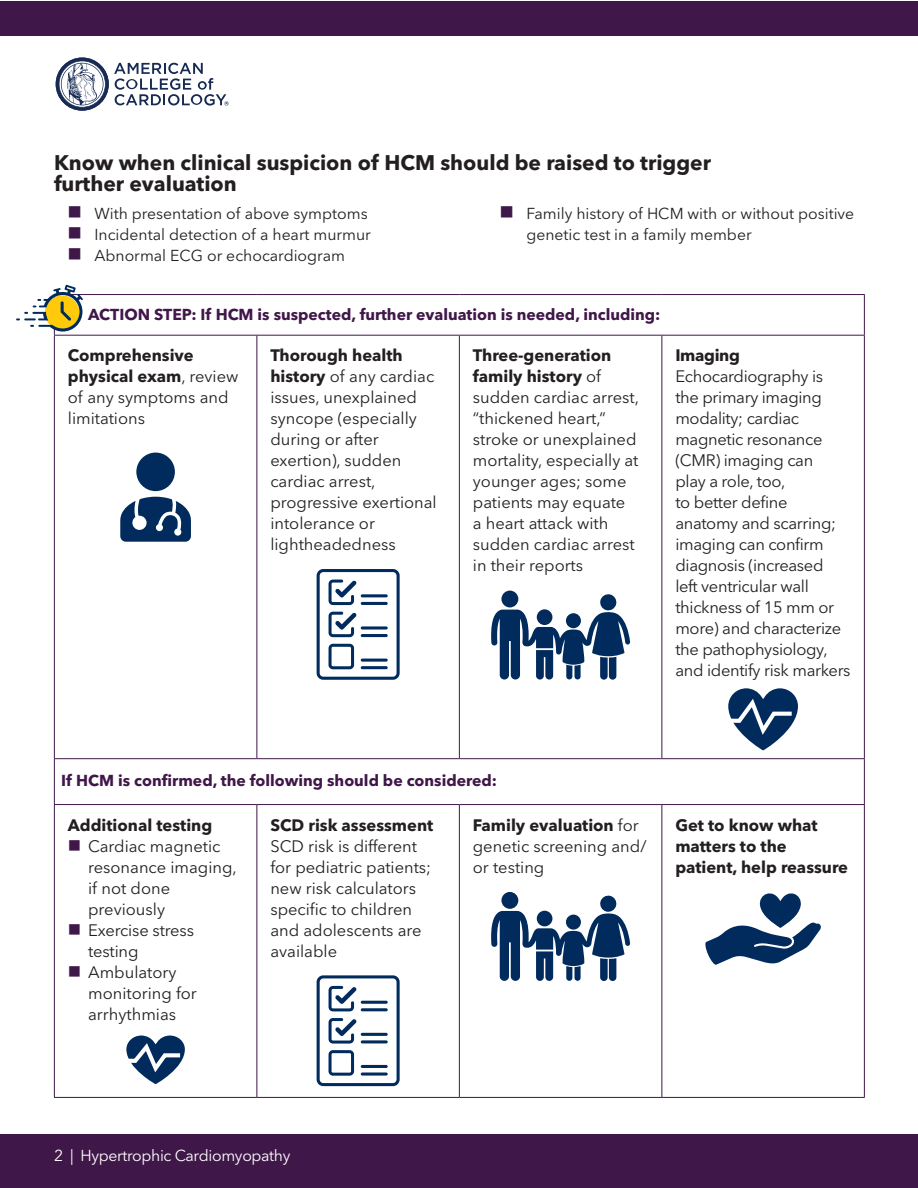
<style>
.page{position:relative;width:918px;height:1188px;background:#fff}
.page>*{position:absolute;margin:0;border:0;box-sizing:border-box;transform-origin:0 0}
.t1{font:700 21px/21px "Avenir Next World";color:#231f20}
.t2{font:16.5px/21px "Avenir Next World";color:#231f20}
.t3{font:16.5px/21px "Avenir Next World";letter-spacing:-.02em;color:#231f20}
.t4{font:700 16.5px/21px "Avenir Next World";color:#231f20}
.t5{font:700 16.5px "Avenir Next World";letter-spacing:-.02em;color:#231f20}
.t6{font:15.75px/21px "Avenir Next World";color:#231f20}
.t7{font:700 15.75px "Avenir Next World";color:#401749}
.t8{font:15.75px "Avenir Next World";letter-spacing:-.02em;color:#fff}
.s1{font-weight:700}
</style>
<div class="page">
<div style="left:0;top:1px;width:918px;height:35px;background:#401749"></div>
<svg style="left:54px;top:56px;width:56px;height:56px"></svg>
<svg style="left:56px;top:58px;width:173px;height:53px"></svg>
<div style="left:0;top:1134px;width:918px;height:54px;background:#401749"></div>
<hr style="left:54px;top:295px;width:1px;height:40px;background:#401749">
<hr style="left:54px;top:759px;width:1px;height:45px;background:#401749">
<hr style="left:54px;top:294px;width:203px;height:1px;background:#401749">
<hr style="left:257px;top:294px;width:202px;height:1px;background:#401749">
<hr style="left:459px;top:294px;width:203px;height:1px;background:#401749">
<hr style="left:662px;top:294px;width:203px;height:1px;background:#401749">
<hr style="left:54px;top:758px;width:203px;height:1px;background:#401749">
<hr style="left:257px;top:758px;width:202px;height:1px;background:#401749">
<hr style="left:459px;top:758px;width:203px;height:1px;background:#401749">
<hr style="left:662px;top:758px;width:203px;height:1px;background:#401749">
<hr style="left:864px;top:295px;width:1px;height:40px;background:#401749">
<hr style="left:864px;top:759px;width:1px;height:45px;background:#401749">
<hr style="left:54px;top:336px;width:1px;height:422px;background:#401749">
<hr style="left:54px;top:805px;width:1px;height:292px;background:#401749">
<hr style="left:54px;top:335px;width:203px;height:1px;background:#401749">
<hr style="left:257px;top:335px;width:202px;height:1px;background:#401749">
<hr style="left:459px;top:335px;width:203px;height:1px;background:#401749">
<hr style="left:662px;top:335px;width:203px;height:1px;background:#401749">
<hr style="left:54px;top:804px;width:203px;height:1px;background:#401749">
<hr style="left:257px;top:804px;width:202px;height:1px;background:#401749">
<hr style="left:459px;top:804px;width:203px;height:1px;background:#401749">
<hr style="left:662px;top:804px;width:203px;height:1px;background:#401749">
<hr style="left:256px;top:336px;width:1px;height:422px;background:#401749">
<hr style="left:459px;top:336px;width:1px;height:422px;background:#401749">
<hr style="left:662px;top:336px;width:1px;height:422px;background:#401749">
<hr style="left:864px;top:336px;width:1px;height:422px;background:#401749">
<hr style="left:256px;top:805px;width:1px;height:292px;background:#401749">
<hr style="left:459px;top:805px;width:1px;height:292px;background:#401749">
<hr style="left:662px;top:805px;width:1px;height:292px;background:#401749">
<hr style="left:864px;top:805px;width:1px;height:292px;background:#401749">
<hr style="left:54px;top:1097px;width:203px;height:1px;background:#401749">
<hr style="left:257px;top:1097px;width:202px;height:1px;background:#401749">
<hr style="left:459px;top:1097px;width:203px;height:1px;background:#401749">
<hr style="left:662px;top:1097px;width:203px;height:1px;background:#401749">
<div style="left:136px;top:453px;width:39px;height:38px;background:#002b5c;border-radius:50%"></div>
<svg style="left:120px;top:497px;width:71px;height:45px"></svg>
<svg style="left:317px;top:569px;width:83px;height:111px"></svg>
<hr style="left:361px;top:594px;width:27px;height:3px;background:#002b5c;border-radius:2px">
<hr style="left:361px;top:602px;width:27px;height:3px;background:#002b5c;border-radius:2px">
<div style="left:501px;top:591px;width:17px;height:16px;background:#002b5c;border-radius:50%"></div>
<svg style="left:491px;top:593px;width:139px;height:87px"></svg>
<svg style="left:728px;top:688px;width:70px;height:63px"></svg>
<svg style="left:126px;top:1035px;width:59px;height:49px"></svg>
<svg style="left:317px;top:975px;width:83px;height:111px"></svg>
<hr style="left:361px;top:1001px;width:27px;height:3px;background:#002b5c;border-radius:2px">
<hr style="left:361px;top:1008px;width:27px;height:3px;background:#002b5c;border-radius:2px">
<svg style="left:501px;top:892px;width:17px;height:17px"></svg>
<svg style="left:491px;top:895px;width:139px;height:86px"></svg>
<svg style="left:705px;top:893px;width:116px;height:72px"></svg>
<svg style="left:16px;top:285px;width:67px;height:47px"></svg>
<p class="t1" style="left:54px;top:153px;width:659px">Know when clinical suspicion of HCM should be raised to trigger further evaluation</p>
<p class="t6" style="left:94px;top:203px;width:278px">With presentation of above symptoms<br>Incidental detection of a heart murmur<br>Abnormal ECG or echocardiogram</p>
<p class="t6" style="left:526px;top:203px;width:329px">Family history of HCM with or without positive genetic test in a family member</p>
<p class="t7" style="left:88px;top:305px;width:574px">ACTION STEP: If HCM is suspected, further evaluation is needed, including:</p>
<p class="t2" style="left:68px;top:345px;width:172px"><span class="s1">Comprehensive physical exam</span>, review of any symptoms and limitations</p>
<p class="t2" style="left:270px;top:345px;width:168px"><span class="s1">Thorough health history</span> of any cardiac issues, unexplained syncope (especially during or after exertion), sudden cardiac arrest, progressive exertional intolerance or lightheadedness</p>
<p class="t2" style="left:473px;top:345px;width:168px"><span class="s1">Three-generation family history</span> of sudden cardiac arrest, “thickened heart,” stroke or unexplained mortality, especially at younger ages; some patients may equate<br>a heart attack with sudden cardiac arrest in their reports</p>
<p class="t5" style="left:675px;top:346px;width:66px">Imaging</p>
<p class="t3" style="left:675px;top:366px;width:177px">Echocardiography is the primary imaging modality; cardiac magnetic resonance (CMR) imaging can<br>play a role, too,<br>to better define anatomy and scarring; imaging can confirm diagnosis (increased<br>left ventricular wall thickness of 15 mm or more) and characterize the pathophysiology, and identify risk markers</p>
<p class="t7" style="left:61px;top:771px;width:437px">If HCM is confirmed, the following should be considered:</p>
<p class="t4" style="left:68px;top:814px;width:146px">Additional testing</p>
<p class="t2" style="left:88px;top:836px;width:150px">Cardiac magnetic resonance imaging, if not done previously<br>Exercise stress testing<br>Ambulatory monitoring for arrhythmias</p>
<p class="t2" style="left:473px;top:815px;width:175px"><span class="s1">Family evaluation</span> for genetic screening and/ or testing</p>
<p class="t4" style="left:675px;top:814px;width:174px">Get to know what matters to the patient, help reassure</p>
<p class="t4" style="left:270px;top:814px;width:164px">SCD risk assessment</p>
<p class="t2" style="left:270px;top:836px;width:162px">SCD risk is different for pediatric patients; new risk calculators specific to children and adolescents are available</p>
<p class="t8" style="left:54px;top:1143px;width:238px">2 | Hypertrophic Cardiomyopathy</p>
</div>
